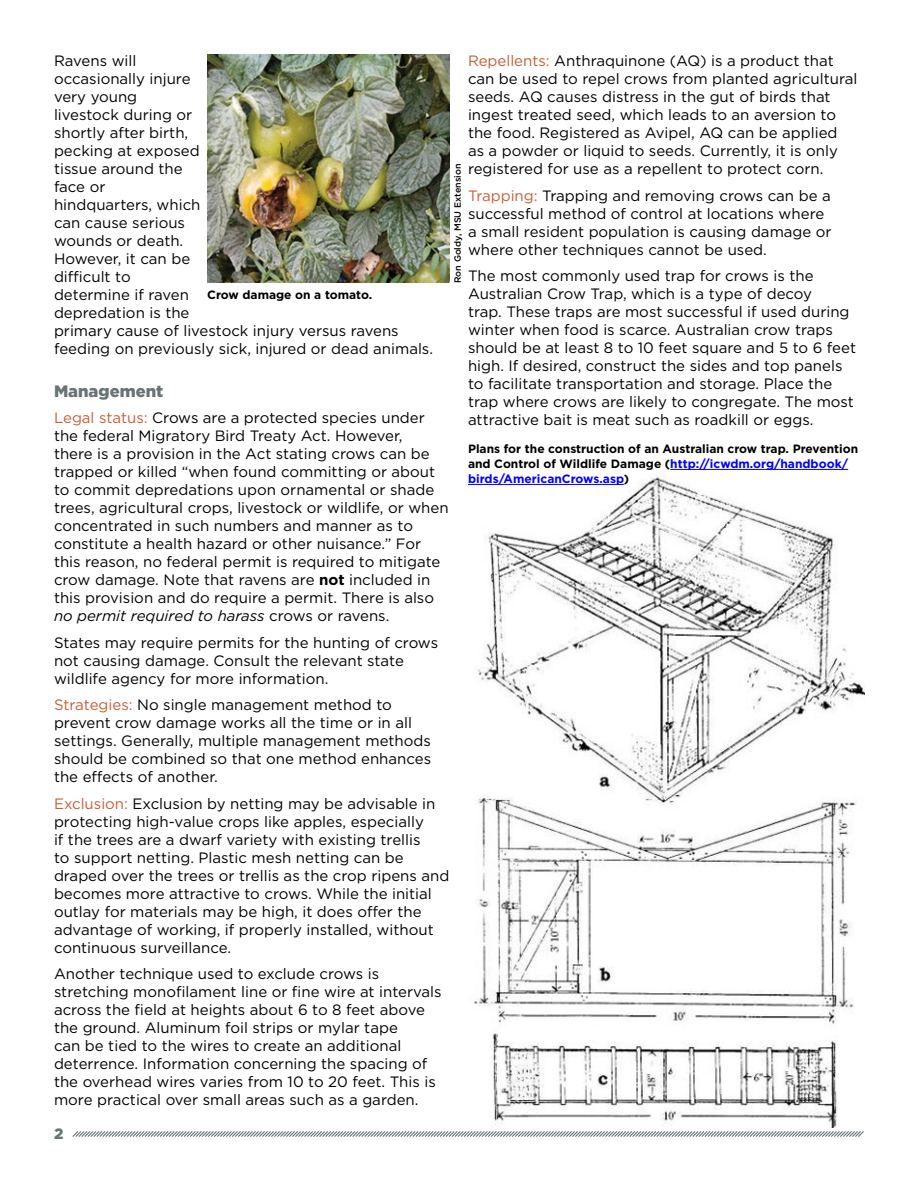
<style>
.page{position:relative;width:918px;height:1188px;background:#fff}
.page>*{position:absolute;margin:0;border:0;box-sizing:border-box;transform-origin:0 0}
.H2__Subhead{font:900 16.5px "Gotham";color:#677375}
.Text-regular_wildlif{font:15px/18px "Gotham";color:#000}
.t1{font:900 15px "Gotham";color:#677375}
.Photo_caption{font:700 12px/15px "Gotham";color:#000}
.t2{font:500 9px "Gotham";color:#000}
.s1{color:#c85d36}
.s2{font-weight:700}
.s3{font-style:italic}
.s4{color:#00f}
</style>
<div class="page">
<svg style="left:72px;top:1131px;width:792px;height:6px"></svg>
<img style="left:207px;top:54px;width:243px;height:229px">
<img style="left:468px;top:477px;width:397px;height:651px">
<hr style="left:670px;top:469px;width:178px;height:1px;background:#00f">
<hr style="left:468px;top:484px;width:156px;height:1px;background:#00f">
<p class="Text-regular_wildlif" style="left:54px;top:51px;width:381px">Ravens will<br>occasionally injure<br>very young<br>livestock during or<br>shortly after birth,<br>pecking at exposed<br>tissue around the<br>face or<br>hindquarters, which<br>can cause serious<br>wounds or death.<br>However, it can be<br>difficult to<br>determine if raven<br>depredation is the<br>primary cause of livestock injury versus ravens feeding on previously sick, injured or dead animals.</p>
<p class="H2__Subhead" style="left:54px;top:380px;width:111px">Management</p>
<p class="Text-regular_wildlif" style="left:54px;top:408px;width:396px"><span class="s1">Legal status:</span> Crows are a protected species under the federal Migratory Bird Treaty Act. However,<br>there is a provision in the Act stating crows can be trapped or killed “when found committing or about to commit depredations upon ornamental or shade trees, agricultural crops, livestock or wildlife, or when concentrated in such numbers and manner as to constitute a health hazard or other nuisance.” For this reason, no federal permit is required to mitigate crow damage. Note that ravens are <span class="s2">not</span> included in this provision and do require a permit. There is also <span class="s3">no permit required to harass</span> crows or ravens.</p>
<p class="Text-regular_wildlif" style="left:54px;top:633px;width:386px">States may require permits for the hunting of crows not causing damage. Consult the relevant state wildlife agency for more information.</p>
<p class="Text-regular_wildlif" style="left:54px;top:696px;width:379px"><span class="s1">Strategies:</span> No single management method to prevent crow damage works all the time or in all settings. Generally, multiple management methods should be combined so that one method enhances the effects of another.</p>
<p class="Text-regular_wildlif" style="left:54px;top:794px;width:397px"><span class="s1">Exclusion:</span> Exclusion by netting may be advisable in protecting high-value crops like apples, especially<br>if the trees are a dwarf variety with existing trellis<br>to support netting. Plastic mesh netting can be draped over the trees or trellis as the crop ripens and becomes more attractive to crows. While the initial outlay for materials may be high, it does offer the advantage of working, if properly installed, without continuous surveillance.</p>
<p class="Text-regular_wildlif" style="left:54px;top:965px;width:389px">Another technique used to exclude crows is stretching monofilament line or fine wire at intervals across the field at heights about 6 to 8 feet above the ground. Aluminum foil strips or mylar tape<br>can be tied to the wires to create an additional deterrence. Information concerning the spacing of the overhead wires varies from 10 to 20 feet. This is more practical over small areas such as a garden.</p>
<p class="Text-regular_wildlif" style="left:468px;top:51px;width:391px"><span class="s1">Repellents:</span> Anthraquinone (AQ) is a product that can be used to repel crows from planted agricultural seeds. AQ causes distress in the gut of birds that ingest treated seed, which leads to an aversion to the food. Registered as Avipel, AQ can be applied as a powder or liquid to seeds. Currently, it is only registered for use as a repellent to protect corn.</p>
<p class="Text-regular_wildlif" style="left:468px;top:186px;width:365px"><span class="s1">Trapping:</span> Trapping and removing crows can be a successful method of control at locations where a small resident population is causing damage or where other techniques cannot be used.</p>
<p class="Text-regular_wildlif" style="left:468px;top:267px;width:390px">The most commonly used trap for crows is the Australian Crow Trap, which is a type of decoy<br>trap. These traps are most successful if used during winter when food is scarce. Australian crow traps should be at least 8 to 10 feet square and 5 to 6 feet high. If desired, construct the sides and top panels to facilitate transportation and storage. Place the trap where crows are likely to congregate. The most attractive bait is meat such as roadkill or eggs.</p>
<p class="Photo_caption" style="left:468px;top:441px;width:392px">Plans for the construction of an Australian crow trap. Prevention and Control of Wildlife Damage (<span class="s4">http://icwdm.org/handbook/ birds/AmericanCrows.asp</span>)</p>
<p class="t2" style="left:452px;top:283px;width:121px;rotate:-90deg">Ron Goldy, MSU Extension</p>
<p class="Photo_caption" style="left:207px;top:287px;width:166px">Crow damage on a tomato.</p>
<p class="t1" style="left:54px;top:1124px;width:11px">2</p>
</div>
